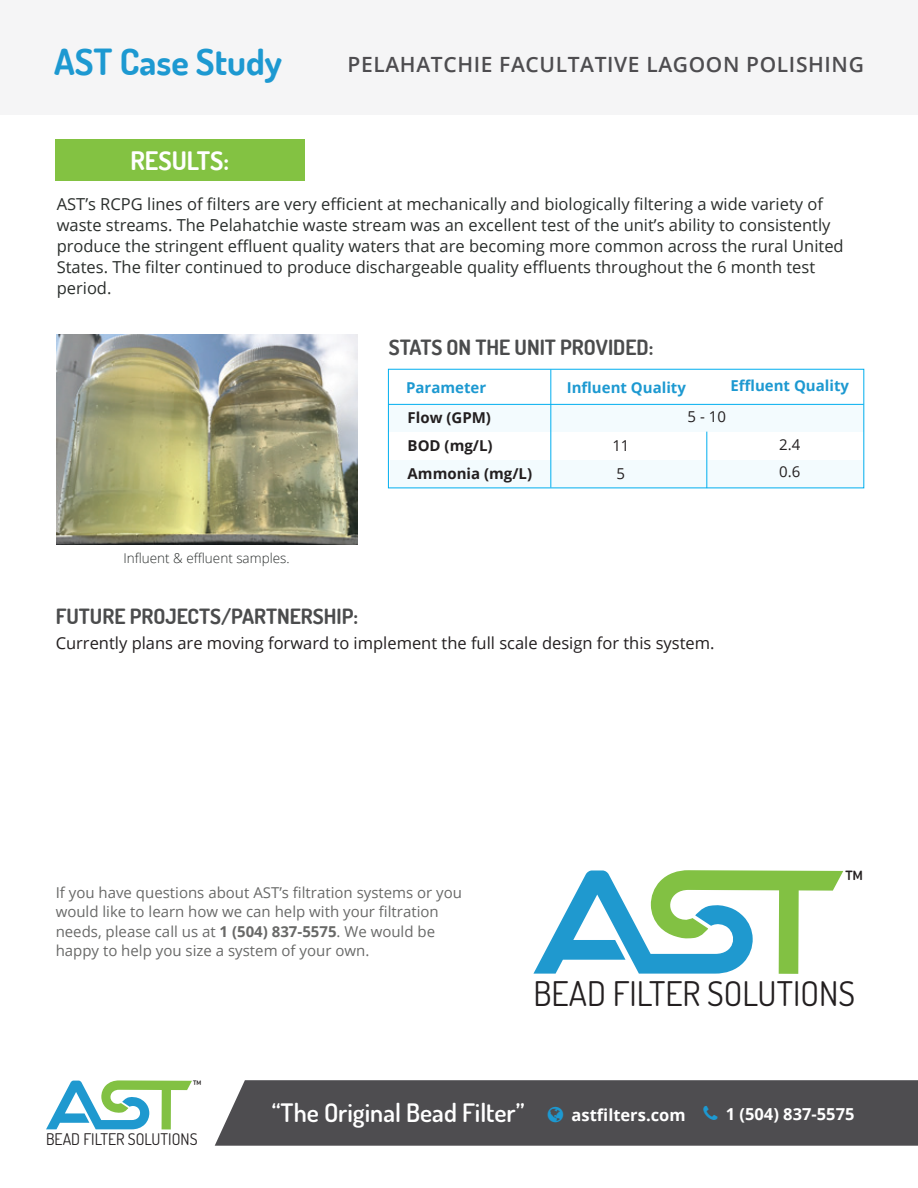
<style>
.page{position:relative;width:918px;height:1188px;background:#fff}
.page>*{position:absolute;margin:0;border:0;box-sizing:border-box;transform-origin:0 0}
.t1{font:700 36px "Dosis";color:#1d99d1}
.t2{font:34.05px "Dosis";color:#231f20}
.t3{font:31.65px "Dosis";color:#231f20}
.t4{font:600 25.5px "Dosis";color:#fff}
.t5{font:700 25.5px "Dosis";color:#fff}
.t6{font:700 21px "Dosis";color:#4b4c4d}
.t7{font:600 21px "Open Sans";letter-spacing:.03em;color:#4e4d50}
.t8{font:16.5px/21px "Open Sans";color:#2a2e2c}
.t9{font:16.5px "Open Sans";color:#231f20}
.t10{font:700 16.5px "Open Sans";color:#fff}
.t11{font:16.05px "Dosis";color:#231f20}
.t12{font:15px/19.5px "Open Sans";color:#040503}
.t13{font:700 15px "Open Sans";color:#1d99d1}
.t14{font:700 15px/27.8px "Open Sans";color:#231f20}
.t15{font:15px/27.8px "Open Sans";color:#231f20}
.t16{font:15px "Dosis";color:#231f20}
.t17{font:300 13.5px "Open Sans";color:#2a2e2d}
.s1{font-weight:700}
</style>
<div class="page">
<div style="left:55px;top:140px;width:249px;height:41px;background:#83c242"></div>
<div style="left:389px;top:404px;width:475px;height:28px;background:#f3fbfe"></div>
<div style="left:390px;top:460px;width:474px;height:27px;background:#f3fbfe"></div>
<hr style="left:551px;top:369px;width:1px;height:119px;background:#00aeef">
<hr style="left:707px;top:432px;width:1px;height:56px;background:#00aeef">
<hr style="left:388px;top:404px;width:476px;height:1px;background:#00aeef">
<img style="left:57px;top:335px;width:300px;height:209px">
<div style="left:1px;top:0;width:917px;height:114px;background:#f5f5f6"></div>
<svg style="left:533px;top:870px;width:310px;height:104px"></svg>
<div style="left:215px;top:1080px;width:703px;height:66px;background:#4e4d50"></div>
<svg style="left:46px;top:1080px;width:146px;height:49px"></svg>
<svg style="left:536px;top:1135px;width:16px;height:11px"></svg>
<svg style="left:713px;top:1135px;width:14px;height:11px"></svg>
<svg style="left:548px;top:1107px;width:15px;height:15px"></svg>
<svg style="left:703px;top:1106px;width:15px;height:14px"></svg>
<h1 class="t1" style="left:54px;top:38px;width:229px">AST Case Study</h1>
<p class="t7" style="left:348px;top:50px;width:518px">PELAHATCHIE FACULTATIVE LAGOON POLISHING</p>
<h3 class="t5" style="left:130px;top:145px;width:100px">RESULTS:</h3>
<p class="t8" style="left:57px;top:194px;width:789px">AST’s RCPG lines of filters are very efficient at mechanically and biologically filtering a wide variety of waste streams. The Pelahatchie waste stream was an excellent test of the unit’s ability to consistently produce the stringent effluent quality waters that are becoming more common across the rural United States. The filter continued to produce dischargeable quality effluents throughout the 6 month test period.</p>
<p class="t17" style="left:123px;top:549px;width:168px">Influent &amp; effluent samples.</p>
<p class="t6" style="left:56px;top:603px;width:304px">FUTURE PROJECTS/PARTNERSHIP:</p>
<p class="t6" style="left:389px;top:334px;width:266px">STATS ON THE UNIT PROVIDED:</p>
<p class="t13" style="left:406px;top:377px;width:82px">Parameter</p>
<p class="t13" style="left:567px;top:377px;width:121px">Influent Quality</p>
<p class="t13" style="left:730px;top:375px;width:120px">Effluent Quality</p>
<p class="t14" style="left:408px;top:404px;width:126px">Flow (GPM)<br>BOD (mg/L)<br>Ammonia (mg/L)</p>
<p class="t15" style="left:688px;top:403px;width:40px">5 - 10</p>
<p class="t15" style="left:612px;top:431px;width:19px">11<br>5</p>
<p class="t15" style="left:779px;top:430px;width:23px">2.4<br>0.6</p>
<p class="t9" style="left:56px;top:632px;width:660px">Currently plans are moving forward to implement the full scale design for this system.</p>
<p class="t12" style="left:56px;top:882px;width:408px">If you have questions about AST’s filtration systems or you would like to learn how we can help with your filtration needs, please call us at <span class="s1">1 (504) 837-5575</span>. We would be happy to help you size a system of your own.</p>
<h3 class="t3" style="left:844px;top:862px;width:21px">™</h3>
<p class="t16" style="left:192px;top:1077px;width:11px">™</p>
<p class="t11" style="left:46px;top:1128px;width:153px">BEAD FILTER SOLUTIONS</p>
<h2 class="t2" style="left:533px;top:971px;width:323px">BEAD FILTER SOLUTIONS</h2>
<h3 class="t4" style="left:272px;top:1096px;width:254px">“The Original Bead Filter”</h3>
<p class="t10" style="left:572px;top:1103px;width:115px">astfilters.com</p>
<p class="t10" style="left:726px;top:1102px;width:130px">1 (504) 837-5575</p>
</div>
